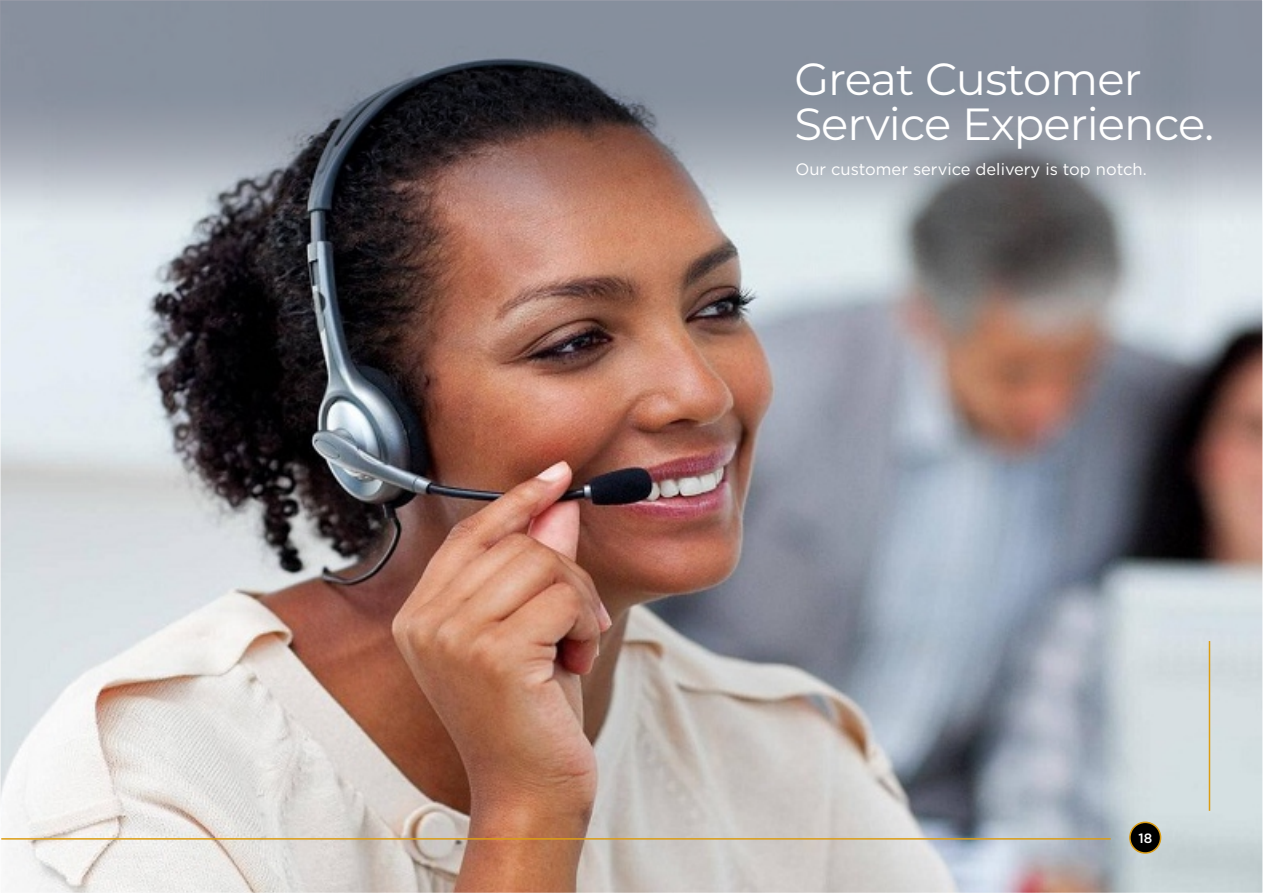
<style>
.page{position:relative;width:1263px;height:893px;background:#fff}
.page>*{position:absolute;margin:0;border:0;box-sizing:border-box;transform-origin:0 0}
.t1{font:45px/44.7px "Montserrat";letter-spacing:-.02em;color:#fff}
.t2{font:16.5px "Gotham";color:#fff}
.t3{font:500 13.5px "Gotham";color:#fff}
</style>
<div class="page">
<img style="left:2px;top:245px;width:1259px;height:646px">
<img style="left:0;top:0;width:1261px;height:245px">
<div style="left:1129px;top:821px;width:32px;height:33px;background:#000;border:2px solid #db9d14;border-radius:50%"></div>
<hr style="left:1px;top:838px;width:1110px;height:2px;background:#db9d14">
<hr style="left:1209px;top:641px;width:1px;height:170px;background:#db9d14">
<h1 class="t1" style="left:794px;top:57px;width:421px">Great Customer<br>Service Experience.</h1>
<p class="t2" style="left:795px;top:163px;width:353px">Our customer service delivery is top notch.</p>
<p class="t3" style="left:1138px;top:833px;width:15px">18</p>
</div>
